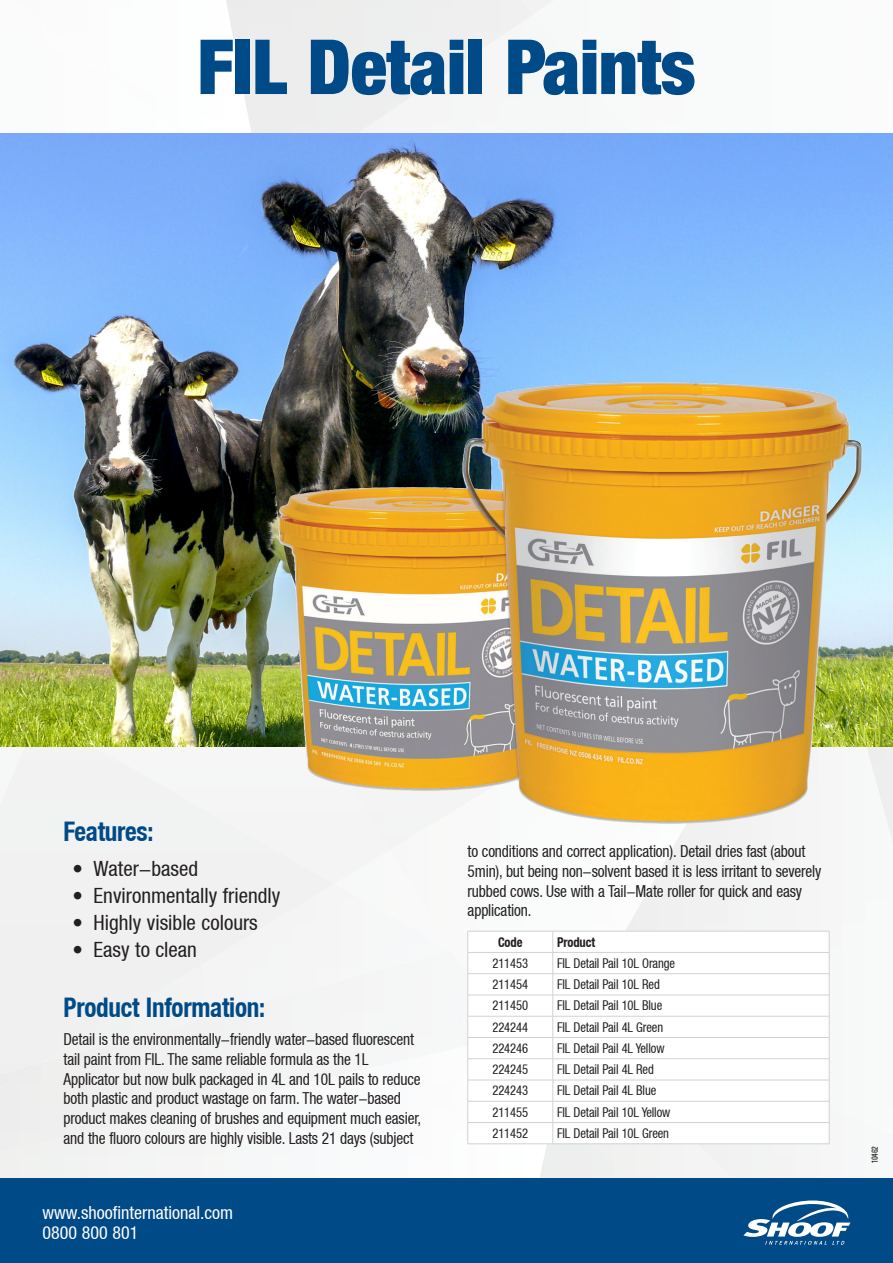
<style>
.page{position:relative;width:893px;height:1263px;background:#fff}
.page>*{position:absolute;margin:0;border:0;box-sizing:border-box;transform-origin:0 0}
.t1{font:900 condensed 76.05px "Helvetica Neue LT";letter-spacing:-.01em;color:#004a87}
.Blurb{font:700 condensed 27px "Helvetica Neue LT";letter-spacing:-.01em;color:#004a87;scale:.93 1}
.t2{font:condensed 21px "Helvetica Neue LT";color:#231f20}
.t3{font:condensed 18px/19.5px "Helvetica Neue LT";color:#fff}
.Blurb-2{font:condensed 16.5px/19.8px "Helvetica Neue LT";letter-spacing:-.01em;color:#231f20;scale:.93 1}
.Blurb-3{font:condensed 13.5px "Helvetica Neue LT";letter-spacing:-.01em;color:#231f20;scale:.93 1}
.Blurb-4{font:700 condensed 13.5px "Helvetica Neue LT";letter-spacing:-.01em;color:#231f20;scale:.93 1}
.t4{font:7.5px "Oswald";letter-spacing:-.03em;color:#231f20}
</style>
<div class="page">
<div style="left:617px;top:746px;width:276px;height:185px;background:#f4f4f4"></div>
<div style="left:0;top:1048px;width:458px;height:107px;background:#f6f6f6"></div>
<img style="left:0;top:1078px;width:41px;height:18px">
<div style="left:334px;top:884px;width:116px;height:179px;background:#f6f6f7"></div>
<div style="left:0;top:746px;width:334px;height:332px;background:#f1f2f2"></div>
<div style="left:540px;top:1144px;width:84px;height:34px;background:#eee"></div>
<svg style="left:468px;top:932px;width:361px;height:211px"></svg>
<hr style="left:468px;top:931px;width:85px;height:1px;background:#d1d2d4">
<hr style="left:553px;top:931px;width:276px;height:1px;background:#d1d2d4">
<hr style="left:468px;top:952px;width:85px;height:1px;background:#d1d2d4">
<hr style="left:553px;top:952px;width:276px;height:1px;background:#d1d2d4">
<hr style="left:468px;top:973px;width:85px;height:1px;background:#d1d2d4">
<hr style="left:553px;top:973px;width:276px;height:1px;background:#d1d2d4">
<hr style="left:468px;top:995px;width:85px;height:1px;background:#d1d2d4">
<hr style="left:553px;top:995px;width:276px;height:1px;background:#d1d2d4">
<hr style="left:468px;top:1016px;width:85px;height:1px;background:#d1d2d4">
<hr style="left:553px;top:1016px;width:276px;height:1px;background:#d1d2d4">
<hr style="left:468px;top:1037px;width:85px;height:1px;background:#d1d2d4">
<hr style="left:553px;top:1037px;width:276px;height:1px;background:#d1d2d4">
<hr style="left:468px;top:1058px;width:85px;height:1px;background:#d1d2d4">
<hr style="left:553px;top:1058px;width:276px;height:1px;background:#d1d2d4">
<hr style="left:468px;top:1080px;width:85px;height:1px;background:#d1d2d4">
<hr style="left:553px;top:1080px;width:276px;height:1px;background:#d1d2d4">
<hr style="left:468px;top:1101px;width:85px;height:1px;background:#d1d2d4">
<hr style="left:553px;top:1101px;width:276px;height:1px;background:#d1d2d4">
<hr style="left:468px;top:1122px;width:85px;height:1px;background:#d1d2d4">
<svg style="left:467px;top:931px;width:1px;height:212px"></svg>
<hr style="left:553px;top:1122px;width:276px;height:1px;background:#d1d2d4">
<svg style="left:553px;top:931px;width:1px;height:212px"></svg>
<svg style="left:829px;top:931px;width:1px;height:212px"></svg>
<hr style="left:468px;top:1143px;width:85px;height:1px;background:#d1d2d4">
<hr style="left:553px;top:1143px;width:276px;height:1px;background:#d1d2d4">
<img style="left:0;top:134px;width:893px;height:612px">
<img style="left:273px;top:376px;width:594px;height:456px">
<div style="left:0;top:1178px;width:893px;height:85px;background:#004a87"></div>
<svg style="left:743px;top:1200px;width:107px;height:45px"></svg>
<p class="t1" style="left:197px;top:20px;width:500px">FIL Detail Paints</p>
<p class="Blurb" style="left:64px;top:815px;width:98px">Features:</p>
<p class="t2" style="left:72px;top:857px;width:127px">• Water-based</p>
<p class="t2" style="left:72px;top:884px;width:209px">• Environmentally friendly</p>
<p class="t2" style="left:72px;top:911px;width:187px">• Highly visible colours</p>
<p class="t2" style="left:72px;top:938px;width:126px">• Easy to clean</p>
<p class="Blurb" style="left:64px;top:991px;width:218px">Product Information:</p>
<p class="Blurb-2" style="left:64px;top:1029px;width:386px">Detail is the environmentally-friendly water-based fluorescent tail paint from FIL. The same reliable formula as the 1L Applicator but now bulk packaged in 4L and 10L pails to reduce both plastic and product wastage on farm. The water-based product makes cleaning of brushes and equipment much easier, and the fluoro colours are highly visible. Lasts 21 days (subject</p>
<p class="t3" style="left:43px;top:1203px;width:192px">www.shoofinternational.com<br>0800 800 801</p>
<p class="Blurb-2" style="left:468px;top:841px;width:382px">to conditions and correct application). Detail dries fast (about 5min), but being non-solvent based it is less irritant to severely rubbed cows. Use with a Tail-Mate roller for quick and easy application.</p>
<p class="Blurb-4" style="left:498px;top:934px;width:28px">Code</p>
<p class="Blurb-4" style="left:557px;top:934px;width:42px">Product</p>
<p class="Blurb-3" style="left:492px;top:955px;width:40px">211453</p>
<p class="Blurb-3" style="left:557px;top:955px;width:128px">FIL Detail Pail 10L Orange</p>
<p class="Blurb-3" style="left:492px;top:976px;width:40px">211454</p>
<p class="Blurb-3" style="left:557px;top:976px;width:112px">FIL Detail Pail 10L Red</p>
<p class="Blurb-3" style="left:492px;top:998px;width:40px">211450</p>
<p class="Blurb-3" style="left:557px;top:998px;width:115px">FIL Detail Pail 10L Blue</p>
<p class="Blurb-3" style="left:492px;top:1019px;width:40px">224244</p>
<p class="Blurb-3" style="left:557px;top:1019px;width:116px">FIL Detail Pail 4L Green</p>
<p class="Blurb-3" style="left:492px;top:1040px;width:40px">224246</p>
<p class="Blurb-3" style="left:557px;top:1040px;width:117px">FIL Detail Pail 4L Yellow</p>
<p class="Blurb-3" style="left:492px;top:1061px;width:40px">224245</p>
<p class="Blurb-3" style="left:557px;top:1061px;width:106px">FIL Detail Pail 4L Red</p>
<p class="Blurb-3" style="left:492px;top:1083px;width:40px">224243</p>
<p class="Blurb-3" style="left:557px;top:1083px;width:108px">FIL Detail Pail 4L Blue</p>
<p class="Blurb-3" style="left:492px;top:1104px;width:40px">211455</p>
<p class="Blurb-3" style="left:557px;top:1104px;width:123px">FIL Detail Pail 10L Yellow</p>
<p class="Blurb-3" style="left:492px;top:1125px;width:40px">211452</p>
<p class="Blurb-3" style="left:557px;top:1125px;width:122px">FIL Detail Pail 10L Green</p>
<p class="t4" style="left:868px;top:1163px;width:18px;rotate:-90deg">10462</p>
</div>
